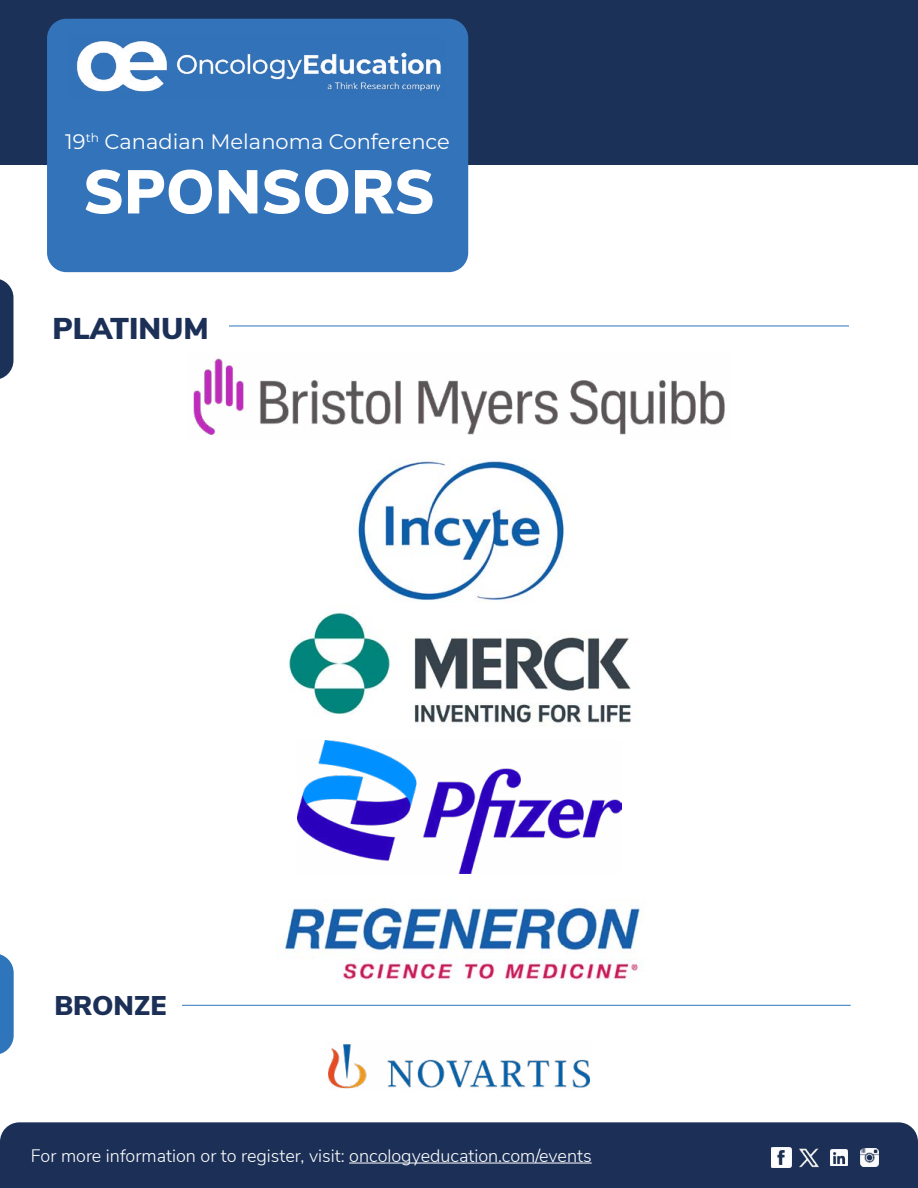
<style>
.page{position:relative;width:918px;height:1188px;background:#fff}
.page>*{position:absolute;margin:0;border:0;box-sizing:border-box;transform-origin:0 0}
.t1{font:900 61.5px "Nunito Sans";color:#fff}
.t2{font:900 30px "Nunito Sans";color:#1c3057}
.t3{font:900 27px "Nunito Sans";color:#1c3057}
.t4{font:21px "Montserrat";color:#fff}
.t5{font:300 18px "Nunito Sans";color:#fff}
</style>
<div class="page">
<img style="left:289px;top:612px;width:342px;height:129px">
<hr style="left:39px;top:326px;width:810px;height:1px;background:#2f75bb">
<div style="left:0;top:0;width:918px;height:164px;background:#1b3157"></div>
<div style="left:47px;top:19px;width:421px;height:253px;background:#3373ba;border-radius:19px"></div>
<img style="left:76px;top:40px;width:365px;height:52px">
<div style="left:40px;top:302px;width:189px;height:46px;background:#fff"></div>
<svg style="left:0;top:279px;width:14px;height:100px"></svg>
<hr style="left:41px;top:1005px;width:810px;height:1px;background:#2f75bb">
<div style="left:40px;top:982px;width:141px;height:45px;background:#fff"></div>
<svg style="left:0;top:954px;width:14px;height:100px"></svg>
<img style="left:193px;top:358px;width:532px;height:77px">
<img style="left:297px;top:741px;width:325px;height:133px">
<div style="left:0;top:1122px;width:918px;height:66px;background:#1c3057"></div>
<hr style="left:349px;top:1163px;width:243px;height:1px;background:#fff">
<img style="left:772px;top:1147px;width:19px;height:21px">
<img style="left:796px;top:1147px;width:26px;height:21px">
<img style="left:831px;top:1149px;width:17px;height:17px">
<img style="left:861px;top:1149px;width:17px;height:17px">
<img style="left:358px;top:460px;width:206px;height:141px">
<img style="left:284px;top:899px;width:358px;height:84px">
<img style="left:328px;top:1044px;width:262px;height:45px">
<p class="t4" style="left:65px;top:127px;width:386px">19<sup>th</sup> Canadian Melanoma Conference</p>
<h1 class="t1" style="left:83px;top:147px;width:353px">SPONSORS</h1>
<h2 class="t2" style="left:52px;top:307px;width:158px">PLATINUM</h2>
<h3 class="t3" style="left:54px;top:985px;width:114px">BRONZE</h3>
<p class="t5" style="left:31px;top:1142px;width:562px">For more information or to register, visit: oncologyeducation.com/events</p>
</div>
